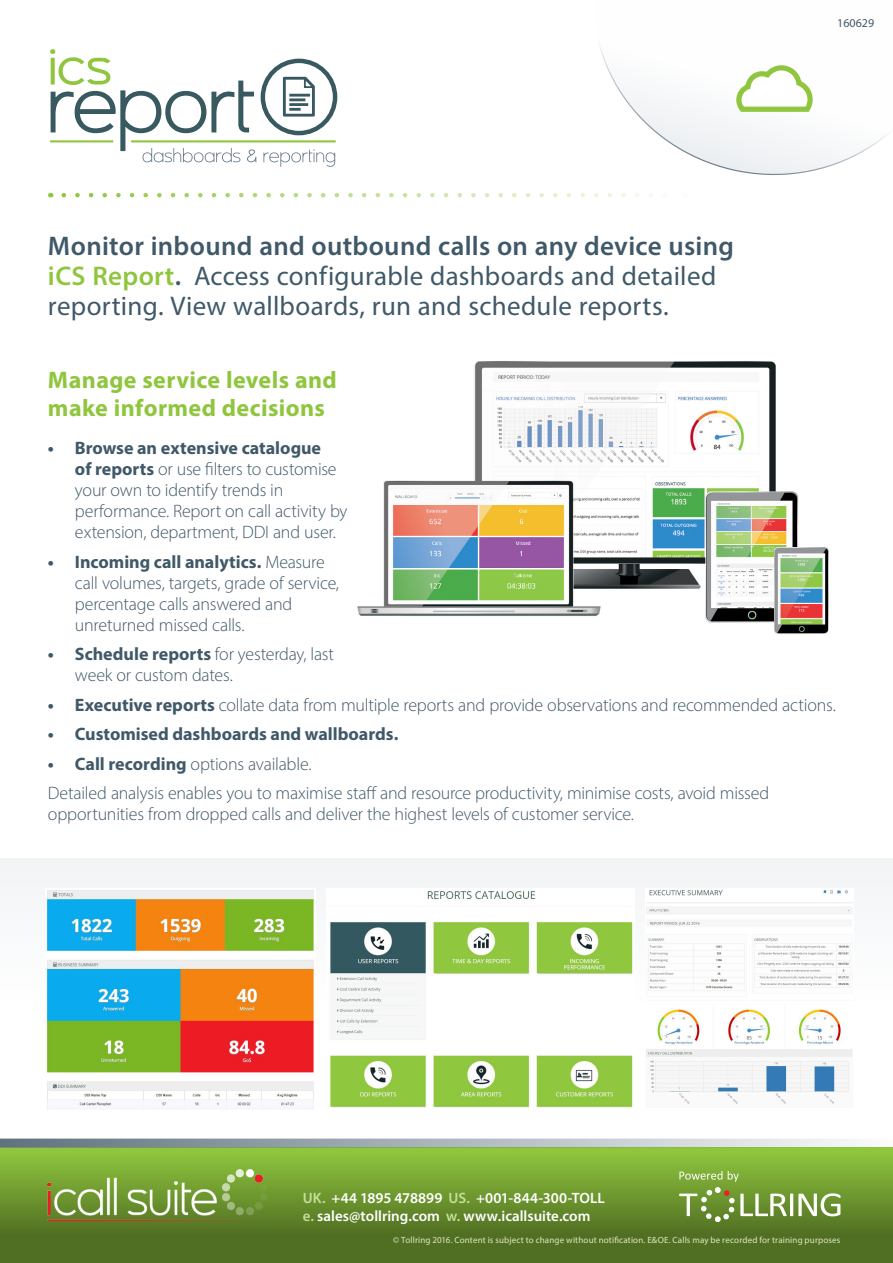
<style>
.page{position:relative;width:893px;height:1263px;background:#fff}
.page>*{position:absolute;margin:0;border:0;box-sizing:border-box;transform-origin:0 0}
.t1{font:27px/30px "Myriad Pro";letter-spacing:.01em;color:#405968}
.t2{font:700 24px/27.8px "Myriad Pro";letter-spacing:.015em;color:#8fc63e}
.t3{font:300 18px/21px "Myriad Pro";letter-spacing:-.015em;color:#405968}
.t4{font:700 18px "Myriad Pro";color:#405968}
.t5{font:600 15px "Myriad Pro";color:#fff}
.t6{font:12px "Myriad Pro";color:#405968}
.t7{font:9px "Myriad Pro";letter-spacing:.015em;color:#dbeac1}
.s1{font-weight:600}
.s2{font-weight:600;color:#8fc63e}
.s3{font-weight:700}
.s4{color:#c5df9a}
</style>
<div class="page">
<svg style="left:599px;top:44px;width:290px;height:131px"></svg>
<svg style="left:734px;top:63px;width:81px;height:53px"></svg>
<svg style="left:64px;top:193px;width:602px;height:4px"></svg>
<hr style="left:131px;top:140px;width:205px;height:2px;background:#8fc63e">
<svg style="left:263px;top:149px;width:72px;height:18px"></svg>
<svg style="left:50px;top:49px;width:206px;height:113px"></svg>
<svg style="left:263px;top:61px;width:72px;height:72px"></svg>
<div style="left:261px;top:59px;width:76px;height:76px;border:4px solid #395961;border-radius:50%"></div>
<svg style="left:283px;top:77px;width:32px;height:40px"></svg>
<img style="left:357px;top:361px;width:472px;height:273px">
<div style="left:0;top:858px;width:893px;height:155px;background:#f3f5f7"></div>
<img style="left:46px;top:888px;width:269px;height:221px">
<img style="left:326px;top:888px;width:309px;height:220px">
<img style="left:645px;top:888px;width:209px;height:216px">
<div style="left:0;top:1147px;width:893px;height:116px;background:linear-gradient(to bottom,#8ec43d,#465f1d)"></div>
<svg style="left:0;top:1138px;width:852px;height:9px;background:#afb8be"></svg>
<img style="left:48px;top:1170px;width:220px;height:51px">
<svg style="left:679px;top:1171px;width:161px;height:51px;background:#85a750"></svg>
<p class="t1" style="left:48px;top:230px;width:688px"><span class="s1">Monitor inbound and outbound calls on any device using </span><span class="s2">iCS Report</span><span class="s1">.</span> Access configurable dashboards and detailed reporting. View wallboards, run and schedule reports.</p>
<p class="t6" style="left:837px;top:16px;width:38px">160629</p>
<p class="t2" style="left:48px;top:366px;width:290px">Manage service levels and make informed decisions</p>
<p class="t3" style="left:75px;top:437px;width:274px;text-indent:-27px"><span class="s3">• Browse an extensive catalogue<br>of reports</span> or use filters to customise your own to identify trends in performance. Report on call activity by extension, department, DDI and user.</p>
<p class="t3" style="left:75px;top:551px;width:266px;text-indent:-27px"><span class="s3">• Incoming call analytics.</span> Measure call volumes, targets, grade of service, percentage calls answered and unreturned missed calls.</p>
<p class="t3" style="left:75px;top:643px;width:261px;text-indent:-27px"><span class="s3">• Schedule reports</span> for yesterday, last week or custom dates.</p>
<p class="t3" style="left:48px;top:694px;width:790px"><span class="s3">• Executive reports</span> collate data from multiple reports and provide observations and recommended actions.</p>
<p class="t4" style="left:48px;top:722px;width:352px">• Customised dashboards and wallboards.</p>
<p class="t3" style="left:48px;top:753px;width:265px"><span class="s3">• Call recording</span> options available.</p>
<p class="t3" style="left:48px;top:782px;width:723px">Detailed analysis enables you to maximise staff and resource productivity, minimise costs, avoid missed opportunities from dropped calls and deliver the highest levels of customer service.</p>
<p class="t5" style="left:303px;top:1188px;width:304px"><span class="s4">UK.</span> +44 1895 478899 <span class="s4">US.</span> +001-844-300-TOLL</p>
<p class="t5" style="left:303px;top:1206px;width:289px"><span class="s4">e.</span> sales@tollring.com <span class="s4">w.</span> www.icallsuite.com</p>
<p class="t7" style="left:393px;top:1235px;width:449px">© Tollring 2016. Content is subject to change without notification. E&amp;OE. Calls may be recorded for training purposes</p>
</div>
